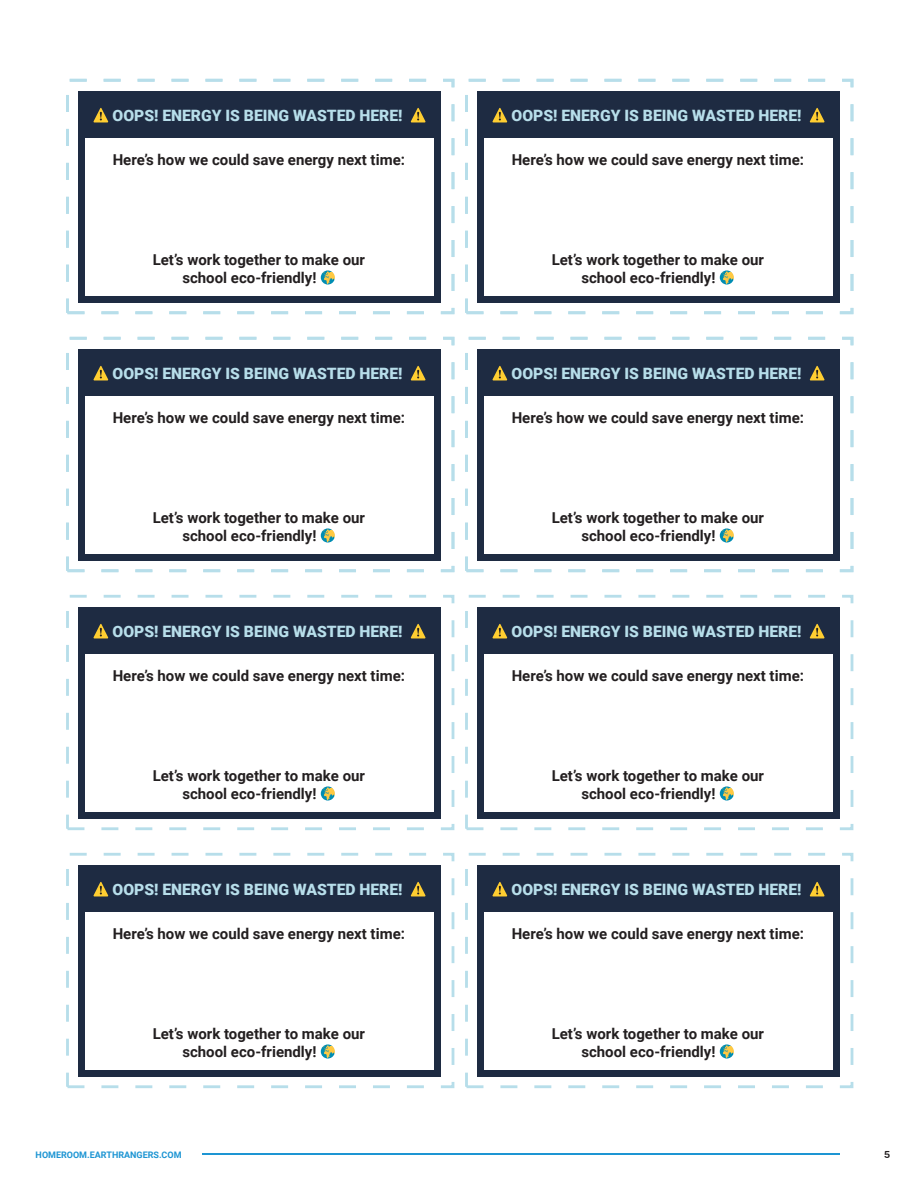
<style>
.page{position:relative;width:918px;height:1188px;background:#fff}
.page>*{position:absolute;margin:0;border:0;box-sizing:border-box;transform-origin:0 0}
.t1{font:18px "Roboto";color:#231f20}
.t2{font:900 15.6px "Roboto";color:#b7deea}
.t3{font:700 15px/18px "Roboto";color:#231f20}
.t4{font:700 9px "Roboto";color:#1d95d3}
</style>
<div class="page">
<hr style="left:202px;top:1154px;width:638px;height:1px;background:#1d95d3">
<div style="left:78px;top:92px;width:363px;height:211px;background:#1e2b42"></div>
<div style="left:85px;top:138px;width:348px;height:158px;background:#fff"></div>
<svg style="left:93px;top:108px;width:15px;height:14px"></svg>
<svg style="left:411px;top:108px;width:15px;height:14px"></svg>
<svg style="left:321px;top:270px;width:14px;height:15px"></svg>
<div style="left:66px;top:79px;width:388px;height:235px;border:3px dashed #b7deea"></div>
<div style="left:477px;top:92px;width:363px;height:211px;background:#1e2b42"></div>
<div style="left:484px;top:138px;width:348px;height:158px;background:#fff"></div>
<svg style="left:492px;top:108px;width:15px;height:14px"></svg>
<svg style="left:810px;top:108px;width:15px;height:14px"></svg>
<svg style="left:720px;top:270px;width:14px;height:15px"></svg>
<div style="left:465px;top:79px;width:388px;height:235px;border:3px dashed #b7deea"></div>
<div style="left:78px;top:350px;width:363px;height:211px;background:#1e2b42"></div>
<div style="left:85px;top:396px;width:348px;height:158px;background:#fff"></div>
<svg style="left:93px;top:366px;width:15px;height:14px"></svg>
<svg style="left:411px;top:366px;width:15px;height:14px"></svg>
<svg style="left:321px;top:528px;width:14px;height:15px"></svg>
<div style="left:66px;top:337px;width:388px;height:235px;border:3px dashed #b7deea"></div>
<div style="left:477px;top:350px;width:363px;height:211px;background:#1e2b42"></div>
<div style="left:484px;top:396px;width:348px;height:158px;background:#fff"></div>
<svg style="left:492px;top:366px;width:15px;height:14px"></svg>
<svg style="left:810px;top:366px;width:15px;height:14px"></svg>
<svg style="left:720px;top:528px;width:14px;height:15px"></svg>
<div style="left:465px;top:337px;width:388px;height:235px;border:3px dashed #b7deea"></div>
<div style="left:78px;top:608px;width:363px;height:211px;background:#1e2b42"></div>
<div style="left:85px;top:654px;width:348px;height:158px;background:#fff"></div>
<svg style="left:93px;top:624px;width:15px;height:14px"></svg>
<svg style="left:411px;top:624px;width:15px;height:14px"></svg>
<svg style="left:321px;top:786px;width:14px;height:15px"></svg>
<div style="left:66px;top:595px;width:388px;height:235px;border:3px dashed #b7deea"></div>
<div style="left:477px;top:608px;width:363px;height:211px;background:#1e2b42"></div>
<div style="left:484px;top:654px;width:348px;height:158px;background:#fff"></div>
<svg style="left:492px;top:624px;width:15px;height:14px"></svg>
<svg style="left:810px;top:624px;width:15px;height:14px"></svg>
<svg style="left:720px;top:786px;width:14px;height:15px"></svg>
<div style="left:465px;top:595px;width:388px;height:235px;border:3px dashed #b7deea"></div>
<div style="left:78px;top:866px;width:363px;height:211px;background:#1e2b42"></div>
<div style="left:85px;top:912px;width:348px;height:158px;background:#fff"></div>
<svg style="left:93px;top:882px;width:15px;height:14px"></svg>
<svg style="left:411px;top:882px;width:15px;height:14px"></svg>
<svg style="left:321px;top:1044px;width:14px;height:15px"></svg>
<div style="left:66px;top:853px;width:388px;height:235px;border:3px dashed #b7deea"></div>
<div style="left:477px;top:866px;width:363px;height:211px;background:#1e2b42"></div>
<div style="left:484px;top:912px;width:348px;height:158px;background:#fff"></div>
<svg style="left:492px;top:882px;width:15px;height:14px"></svg>
<svg style="left:810px;top:882px;width:15px;height:14px"></svg>
<svg style="left:720px;top:1044px;width:14px;height:15px"></svg>
<div style="left:465px;top:853px;width:388px;height:235px;border:3px dashed #b7deea"></div>
<p class="t2" style="left:113px;top:106px;width:291px">OOPS! ENERGY IS BEING WASTED HERE!</p>
<p class="t3" style="left:113px;top:150px;width:294px">Here’s how we could save energy next time:</p>
<p class="t3" style="left:182px;top:251px;width:184px;text-indent:-30px">Let’s work together to make our school eco-friendly!</p>
<p class="t2" style="left:113px;top:364px;width:291px">OOPS! ENERGY IS BEING WASTED HERE!</p>
<p class="t3" style="left:113px;top:408px;width:294px">Here’s how we could save energy next time:</p>
<p class="t3" style="left:182px;top:509px;width:184px;text-indent:-30px">Let’s work together to make our school eco-friendly!</p>
<p class="t2" style="left:113px;top:622px;width:291px">OOPS! ENERGY IS BEING WASTED HERE!</p>
<p class="t3" style="left:113px;top:666px;width:294px">Here’s how we could save energy next time:</p>
<p class="t3" style="left:182px;top:767px;width:184px;text-indent:-30px">Let’s work together to make our school eco-friendly!</p>
<p class="t2" style="left:113px;top:880px;width:291px">OOPS! ENERGY IS BEING WASTED HERE!</p>
<p class="t3" style="left:113px;top:924px;width:294px">Here’s how we could save energy next time:</p>
<p class="t3" style="left:182px;top:1025px;width:184px;text-indent:-30px">Let’s work together to make our school eco-friendly!</p>
<p class="t2" style="left:512px;top:106px;width:291px">OOPS! ENERGY IS BEING WASTED HERE!</p>
<p class="t3" style="left:512px;top:150px;width:294px">Here’s how we could save energy next time:</p>
<p class="t3" style="left:581px;top:251px;width:184px;text-indent:-30px">Let’s work together to make our school eco-friendly!</p>
<p class="t2" style="left:512px;top:364px;width:291px">OOPS! ENERGY IS BEING WASTED HERE!</p>
<p class="t3" style="left:512px;top:408px;width:294px">Here’s how we could save energy next time:</p>
<p class="t3" style="left:581px;top:509px;width:184px;text-indent:-30px">Let’s work together to make our school eco-friendly!</p>
<p class="t2" style="left:512px;top:622px;width:291px">OOPS! ENERGY IS BEING WASTED HERE!</p>
<p class="t3" style="left:512px;top:666px;width:294px">Here’s how we could save energy next time:</p>
<p class="t3" style="left:581px;top:767px;width:184px;text-indent:-30px">Let’s work together to make our school eco-friendly!</p>
<p class="t2" style="left:512px;top:880px;width:291px">OOPS! ENERGY IS BEING WASTED HERE!</p>
<p class="t3" style="left:512px;top:924px;width:294px">Here’s how we could save energy next time:</p>
<p class="t3" style="left:581px;top:1025px;width:184px;text-indent:-30px">Let’s work together to make our school eco-friendly!</p>
<p class="t4" style="left:36px;top:1150px;width:147px">HOMEROOM.EARTHRANGERS.COM</p>
<p class="t1" style="left:884px;top:1142px;width:8px">5</p>
</div>
